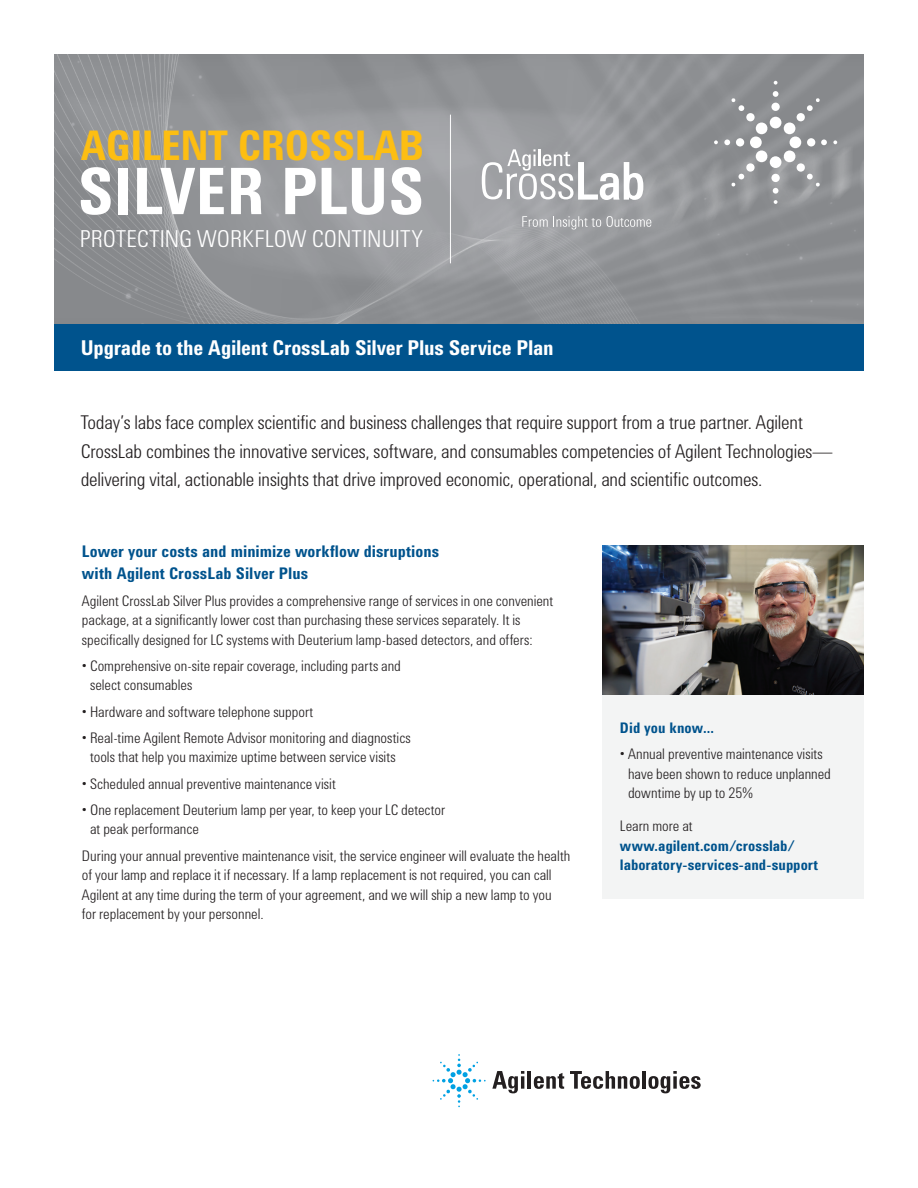
<style>
.page{position:relative;width:918px;height:1188px;background:#fff}
.page>*{position:absolute;margin:0;border:0;box-sizing:border-box;transform-origin:0 0}
.FLYER_HEADLINE_orang{font:700 66px "Agilent Condensed CFF";color:#fff}
.FLYER_HEADLINE_orang-2{font:700 42px "Agilent Condensed CFF";letter-spacing:-.01em;color:#fdbe12}
.FLYER_PRIMARY_subhea{font:300 24px "Agilent Condensed CFF";letter-spacing:.005em;color:#fff}
.FLYER_PRIMARY_subhea-2{font:700 21px "Agilent Condensed CFF";letter-spacing:-.01em;color:#fff}
.FLYER_PRIMARY_bullet{font:300 19.5px/28.5px "Agilent Condensed CFF";letter-spacing:-.01em;color:#231f20}
.FLYER_PRIMARY_subhea-3{font:700 16.5px/22.5px "Agilent Condensed CFF";letter-spacing:.005em;color:#00538d}
.FLYER_PRIMARY_bullet-2{font:300 15px/19.5px "Agilent Condensed CFF";color:#231f20}
.FLYER_PRIMARY_bullet-3{font:700 15px/19.5px "Agilent Condensed CFF";color:#00538d}
.FLYER_PRIMARY_subhea-4{font:700 15px "Agilent Condensed CFF";letter-spacing:.01em;color:#00538d}
.s1{font-weight:300;color:#231f20}
</style>
<div class="page">
<div style="left:602px;top:545px;width:262px;height:354px;background:#f3f4f4"></div>
<div style="left:54px;top:324px;width:810px;height:47px;background:#00538d"></div>
<img style="left:54px;top:54px;width:596px;height:270px">
<img style="left:365px;top:122px;width:499px;height:202px">
<svg style="left:482px;top:149px;width:161px;height:51px"></svg>
<svg style="left:522px;top:216px;width:129px;height:14px;background:#aeafb2"></svg>
<hr style="left:450px;top:115px;width:1px;height:148px;background:#fff">
<svg style="left:492px;top:1071px;width:32px;height:22px"></svg>
<hr style="left:528px;top:1071px;width:3px;height:18px;background:#231f20">
<svg style="left:534px;top:1073px;width:30px;height:16px"></svg>
<svg style="left:570px;top:1071px;width:70px;height:18px"></svg>
<hr style="left:642px;top:1071px;width:4px;height:18px;background:#231f20">
<svg style="left:648px;top:1071px;width:53px;height:22px"></svg>
<svg style="left:433px;top:1054px;width:53px;height:53px"></svg>
<svg style="left:833px;top:140px;width:4px;height:4px"></svg>
<svg style="left:774px;top:200px;width:4px;height:4px"></svg>
<svg style="left:714px;top:140px;width:4px;height:4px"></svg>
<svg style="left:724px;top:91px;width:103px;height:103px;background:#9ea0a2"></svg>
<img style="left:603px;top:545px;width:261px;height:149px">
<p class="FLYER_HEADLINE_orang-2" style="left:81px;top:114px;width:345px">AGILENT CROSSLAB</p>
<p class="FLYER_HEADLINE_orang" style="left:78px;top:142px;width:348px">SILVER PLUS</p>
<p class="FLYER_PRIMARY_subhea" style="left:80px;top:221px;width:344px">PROTECTING WORKFLOW CONTINUITY</p>
<p class="FLYER_PRIMARY_subhea-2" style="left:81px;top:332px;width:474px">Upgrade to the Agilent CrossLab Silver Plus Service Plan</p>
<p class="FLYER_PRIMARY_bullet" style="left:81px;top:407px;width:753px">Today’s labs face complex scientific and business challenges that require support from a true partner. Agilent<br>CrossLab combines the innovative services, software, and consumables competencies of Agilent Technologies— delivering vital, actionable insights that drive improved economic, operational, and scientific outcomes.</p>
<p class="FLYER_PRIMARY_subhea-3" style="left:82px;top:539px;width:359px">Lower your costs and minimize workflow disruptions with Agilent CrossLab Silver Plus</p>
<p class="FLYER_PRIMARY_bullet-2" style="left:82px;top:590px;width:473px">Agilent CrossLab Silver Plus provides a comprehensive range of services in one convenient package, at a significantly lower cost than purchasing these services separately. It is specifically designed for LC systems with Deuterium lamp-based detectors, and offers:</p>
<p class="FLYER_PRIMARY_bullet-2" style="left:90px;top:655px;width:312px;text-indent:-8px">• Comprehensive on-site repair coverage, including parts and select consumables</p>
<p class="FLYER_PRIMARY_bullet-2" style="left:82px;top:701px;width:233px">• Hardware and software telephone support</p>
<p class="FLYER_PRIMARY_bullet-2" style="left:82px;top:727px;width:330px;text-align:center">• Real-time Agilent Remote Advisor monitoring and diagnostics tools that help you maximize uptime between service visits</p>
<p class="FLYER_PRIMARY_bullet-2" style="left:82px;top:773px;width:255px">• Scheduled annual preventive maintenance visit</p>
<p class="FLYER_PRIMARY_bullet-2" style="left:90px;top:799px;width:357px;text-indent:-8px">• One replacement Deuterium lamp per year, to keep your LC detector at peak performance</p>
<p class="FLYER_PRIMARY_bullet-2" style="left:82px;top:845px;width:490px">During your annual preventive maintenance visit, the service engineer will evaluate the health of your lamp and replace it if necessary. If a lamp replacement is not required, you can call Agilent at any time during the term of your agreement, and we will ship a new lamp to you<br>for replacement by your personnel.</p>
<p class="FLYER_PRIMARY_subhea-4" style="left:620px;top:716px;width:96px">Did you know…</p>
<p class="FLYER_PRIMARY_bullet-2" style="left:628px;top:743px;width:204px;text-indent:-8px">• Annual preventive maintenance visits have been shown to reduce unplanned downtime by up to 25%</p>
<p class="FLYER_PRIMARY_bullet-3" style="left:620px;top:816px;width:200px"><span class="s1">Learn more at </span>www.agilent.com/crosslab/ laboratory-services-and-support</p>
</div>
